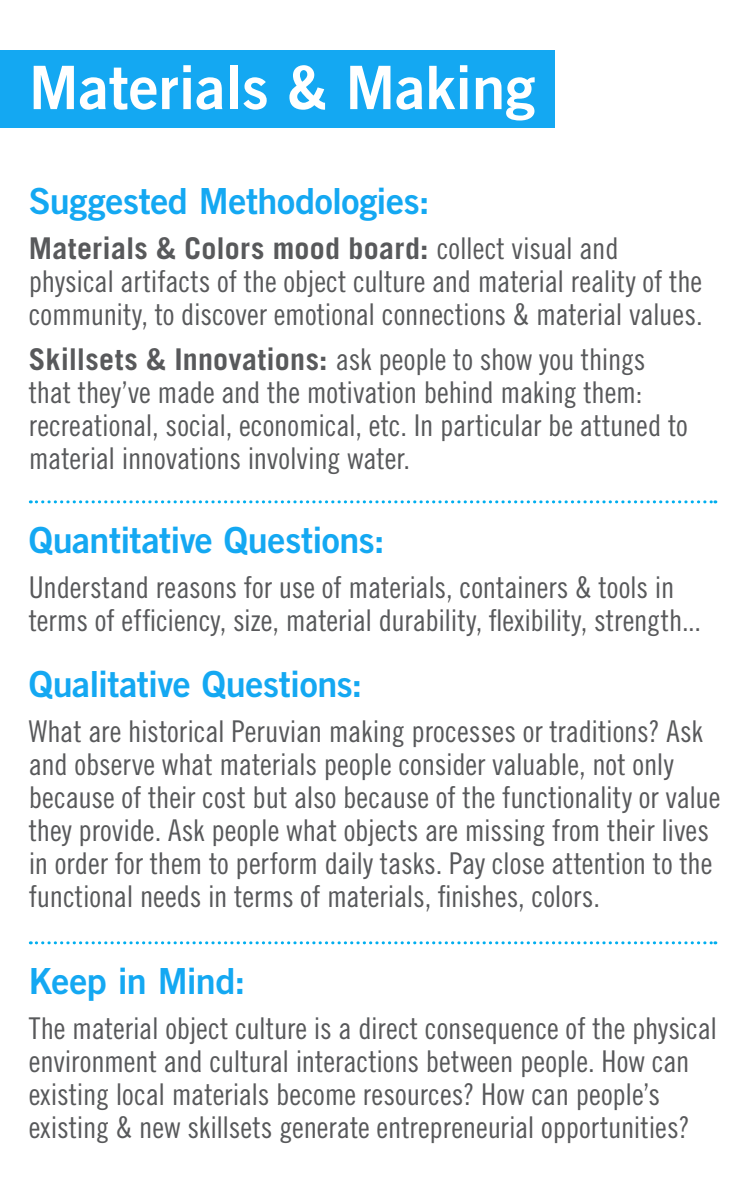
<style>
.page{position:relative;width:756px;height:1188px;background:#fff}
.page>*{position:absolute;margin:0;border:0;box-sizing:border-box;transform-origin:0 0}
.t1{font:60px "Trade Gothic Bold Two";color:#fff}
.t2{font:36px "Trade Gothic LT Std Bd 2";letter-spacing:-.015em;color:#14a8f2}
.t3{font:30px/33px "Trade Gothic LT Std Cn 18";letter-spacing:-.005em;color:#58595b}
.t4{font:700 30px "Trade Gothic LT Std";letter-spacing:.01em;color:#58595b}
.s1{font-family:"Trade Gothic LT Std Cn 18";font-weight:400}
.s2{font-family:"Trade Gothic LT Std";font-weight:700}
</style>
<div class="page">
<svg style="left:30px;top:941px;width:686px;height:3px"></svg>
<svg style="left:30px;top:500px;width:686px;height:3px"></svg>
<div style="left:0;top:50px;width:554px;height:78px;background:#14a8f2"></div>
<h1 class="t1" style="left:29px;top:50px;width:508px">Materials &amp; Making</h1>
<p class="t2" style="left:29px;top:179px;width:402px">Suggested Methodologies:</p>
<p class="t4" style="left:29px;top:230px;width:591px">Materials &amp; Colors mood board: <span class="s1">collect visual and</span></p>
<p class="t3" style="left:29px;top:264px;width:675px">physical artifacts of the object culture and material reality of the community, to discover emotional connections &amp; material values.</p>
<p class="t3" style="left:29px;top:342px;width:661px"><span class="s2">Skillsets &amp; Innovations:</span> ask people to show you things that they’ve made and the motivation behind making them: recreational, social, economical, etc. In particular be attuned to material innovations involving water.</p>
<p class="t2" style="left:29px;top:518px;width:357px">Quantitative Questions:</p>
<p class="t3" style="left:29px;top:571px;width:674px">Understand reasons for use of materials, containers &amp; tools in terms of efficiency, size, material durability, flexibility, strength...</p>
<p class="t2" style="left:29px;top:662px;width:335px">Qualitative Questions:</p>
<p class="t3" style="left:29px;top:715px;width:693px">What are historical Peruvian making processes or traditions? Ask and observe what materials people consider valuable, not only because of their cost but also because of the functionality or value they provide. Ask people what objects are missing from their lives in order for them to perform daily tasks. Pay close attention to the functional needs in terms of materials, finishes, colors.</p>
<p class="t2" style="left:29px;top:959px;width:218px">Keep in Mind:</p>
<p class="t3" style="left:29px;top:1012px;width:690px">The material object culture is a direct consequence of the physical environment and cultural interactions between people. How can existing local materials become resources? How can people’s existing &amp; new skillsets generate entrepreneurial opportunities?</p>
</div>
